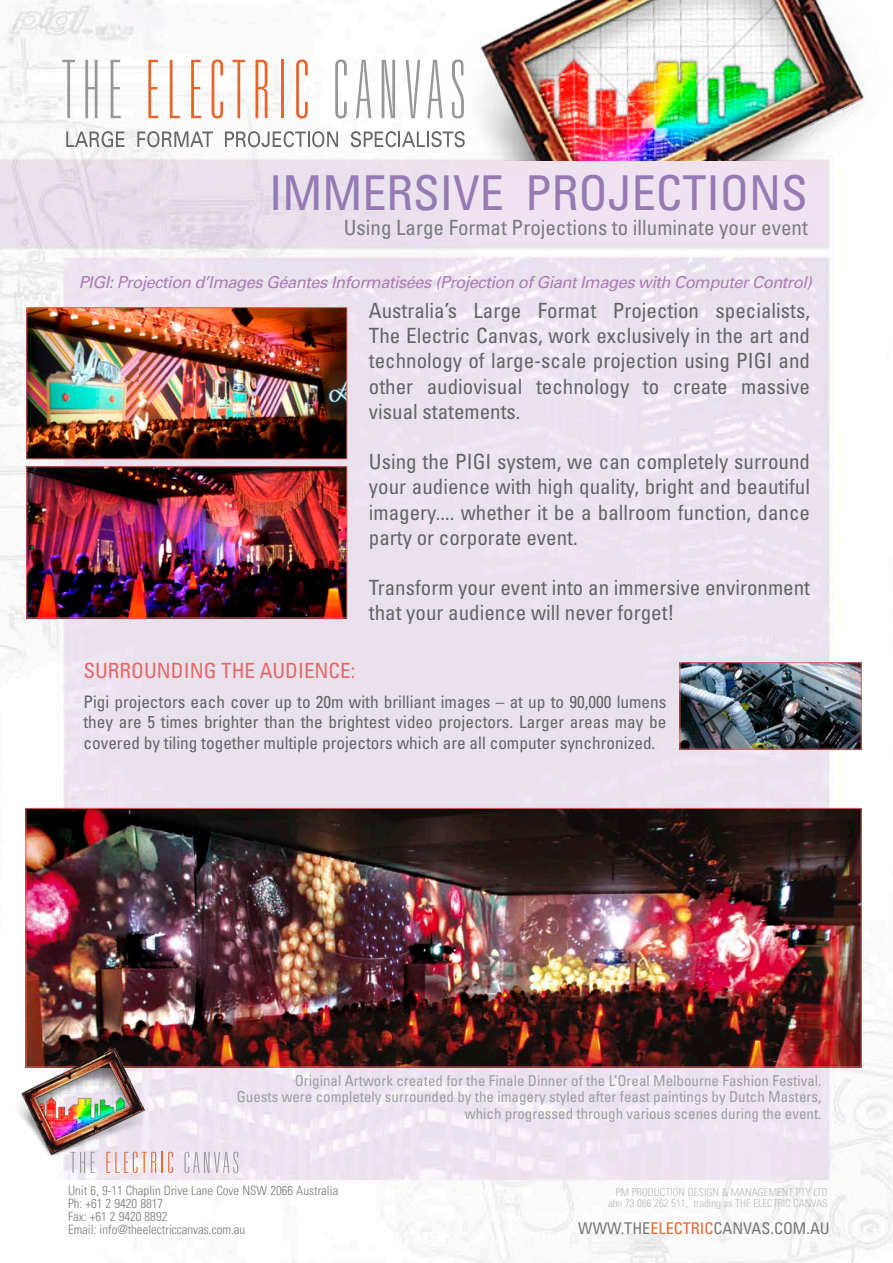
<style>
.page{position:relative;width:893px;height:1263px;background:#fff}
.page>*{position:absolute;margin:0;border:0;box-sizing:border-box;transform-origin:0 0}
.t1{font:condensed 48px "Univers";color:#957ab4}
.t2{font:condensed 21px/25.2px "Univers";color:#636466;text-align:justify}
.t3{font:condensed 21px "Univers";color:#797b7d}
.t4{font:condensed 21px "Univers";color:#e76666}
.t5{font:condensed 17.25px/20.7px "Univers";color:#636466;text-align:justify}
.t6{font:italic 16.5px "Univers";letter-spacing:-.03em;color:#ac7db5}
.t7{font:condensed 16.2px "Univers";color:#787878}
.t8{font:condensed 15px/16.5px "Univers";color:#9c9d9f;text-align:right}
.t9{font:300 condensed 12.9px/12.9px "Univers";color:#787878}
.t10{font:300 condensed 10.8px/10.8px "Univers";color:#b8b8b8;text-align:right}
.s1{color:#eb6632}
</style>
<div class="page">
<img style="left:0;top:0;width:893px;height:1263px">
<img style="left:441px;top:0;width:452px;height:161px">
<img style="left:28px;top:309px;width:317px;height:148px">
<div style="left:26px;top:307px;width:321px;height:152px;border:1px solid #e76666"></div>
<img style="left:28px;top:810px;width:832px;height:255px">
<img style="left:681px;top:664px;width:179px;height:83px">
<div style="left:679px;top:662px;width:183px;height:87px;border:1px solid #e76666"></div>
<img style="left:28px;top:468px;width:317px;height:148px">
<div style="left:26px;top:466px;width:321px;height:152px;border:1px solid #e76666"></div>
<img style="left:13px;top:1047px;width:133px;height:113px">
<svg style="left:62px;top:60px;width:13px;height:58px"></svg>
<svg style="left:85px;top:60px;width:13px;height:58px"></svg>
<svg style="left:111px;top:60px;width:10px;height:58px"></svg>
<svg style="left:148px;top:60px;width:10px;height:58px"></svg>
<svg style="left:170px;top:60px;width:10px;height:58px"></svg>
<svg style="left:191px;top:60px;width:10px;height:58px"></svg>
<svg style="left:212px;top:59px;width:11px;height:59px"></svg>
<svg style="left:232px;top:60px;width:13px;height:58px"></svg>
<svg style="left:256px;top:60px;width:11px;height:58px"></svg>
<hr style="left:281px;top:60px;width:3px;height:58px;background:#e5662b">
<svg style="left:296px;top:59px;width:12px;height:59px"></svg>
<svg style="left:335px;top:59px;width:12px;height:59px"></svg>
<svg style="left:356px;top:60px;width:15px;height:58px"></svg>
<svg style="left:382px;top:60px;width:13px;height:58px"></svg>
<svg style="left:406px;top:60px;width:14px;height:58px"></svg>
<svg style="left:427px;top:60px;width:16px;height:58px"></svg>
<svg style="left:452px;top:59px;width:12px;height:59px"></svg>
<svg style="left:66px;top:131px;width:58px;height:16px"></svg>
<svg style="left:137px;top:131px;width:76px;height:16px"></svg>
<svg style="left:225px;top:131px;width:113px;height:16px"></svg>
<svg style="left:351px;top:131px;width:114px;height:16px"></svg>
<svg style="left:70px;top:1152px;width:15px;height:21px"></svg>
<svg style="left:91px;top:1152px;width:4px;height:21px"></svg>
<svg style="left:106px;top:1152px;width:50px;height:21px"></svg>
<svg style="left:162px;top:1152px;width:11px;height:21px"></svg>
<svg style="left:184px;top:1152px;width:54px;height:21px"></svg>
<h1 class="t1" style="left:269px;top:163px;width:540px">IMMERSIVE PROJECTIONS</h1>
<p class="t3" style="left:344px;top:215px;width:466px">Using Large Format Projections to illuminate your event</p>
<p class="t6" style="left:79px;top:271px;width:735px">PIGI: Projection d’Images Géantes Informatisées (Projection of Giant Images with Computer Control)</p>
<p class="t2" style="left:369px;top:297px;width:443px">Australia’s Large Format Projection specialists, The Electric Canvas, work exclusively in the art and technology of large-scale projection using PIGI and other audiovisual technology to create massive visual statements.</p>
<p class="t2" style="left:369px;top:449px;width:443px">Using the PIGI system, we can completely surround your audience with high quality, bright and beautiful imagery.... whether it be a ballroom function, dance party or corporate event.</p>
<p class="t2" style="left:369px;top:575px;width:443px">Transform your event into an immersive environment that your audience will never forget!</p>
<p class="t4" style="left:83px;top:658px;width:273px">SURROUNDING THE AUDIENCE:</p>
<p class="t5" style="left:83px;top:691px;width:585px">Pigi projectors each cover up to 20m with brilliant images – at up to 90,000 lumens they are 5 times brighter than the brightest video projectors. Larger areas may be covered by tiling together multiple projectors which are all computer synchronized.</p>
<p class="t8" style="left:237px;top:1072px;width:586px">Original Artwork created for the Finale Dinner of the L’Oreal Melbourne Fashion Festival.<br>Guests were completely surrounded by the imagery styled after feast paintings by Dutch Masters, which progressed through various scenes during the event.</p>
<p class="t9" style="left:68px;top:1184px;width:272px">Unit 6, 9-11 Chaplin Drive Lane Cove NSW 2066 Australia Ph: +61 2 9420 8817<br>Fax: +61 2 9420 8892<br>Email: info@theelectriccanvas.com.au</p>
<p class="t10" style="left:608px;top:1187px;width:221px">PM PRODUCTION DESIGN &amp; MANAGEMENT PTY LTD abn 73 066 262 511, trading as THE ELECTRIC CANVAS</p>
<p class="t7" style="left:578px;top:1217px;width:253px">WWW.THE<span class="s1">ELECTRIC</span>CANVAS.COM.AU</p>
</div>
